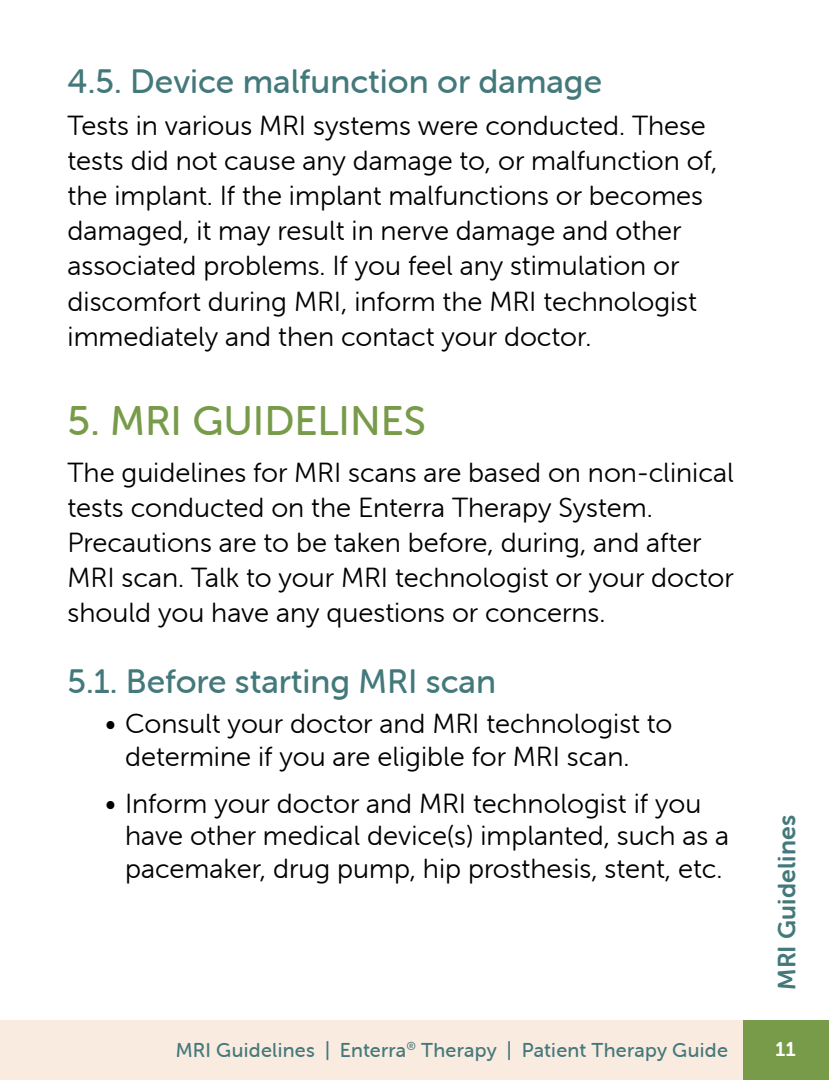
<style>
.page{position:relative;width:829px;height:1080px;background:#fff}
.page>*{position:absolute;margin:0;border:0;box-sizing:border-box;transform-origin:0 0}
.t1{font:41.25px "Museo Sans Rounded 500";color:#789b4a}
.t2{font:33.75px "Museo Sans Rounded 500";color:#44797b}
.t3{font:27.5px/35px "Museo Sans Rounded 300";color:#000}
.t4{font:25px "Museo Sans Rounded 700";letter-spacing:.01em;color:#44797b}
.t5{font:20px "Museo Sans Rounded 500";letter-spacing:.015em;color:#44797b}
.t6{font:20px "Museo Sans Rounded 700";color:#fff}
</style>
<div class="page">
<div style="left:0;top:1020px;width:747px;height:60px;background:#f9ebe0"></div>
<div style="left:742px;top:1020px;width:86px;height:60px;background:#789b4a"></div>
<p class="t2" style="left:68px;top:63px;width:535px">4.5. Device malfunction or damage</p>
<p class="t3" style="left:68px;top:109px;width:651px">Tests in various MRI systems were conducted. These tests did not cause any damage to, or malfunction of, the implant. If the implant malfunctions or becomes damaged, it may result in nerve damage and other associated problems. If you feel any stimulation or discomfort during MRI, inform the MRI technologist immediately and then contact your doctor.</p>
<h1 class="t1" style="left:68px;top:399px;width:359px">5. MRI GUIDELINES</h1>
<p class="t3" style="left:68px;top:455px;width:667px">The guidelines for MRI scans are based on non-clinical tests conducted on the Enterra Therapy System.<br>Precautions are to be taken before, during, and after MRI scan. Talk to your MRI technologist or your doctor should you have any questions or concerns.</p>
<p class="t2" style="left:68px;top:663px;width:429px">5.1. Before starting MRI scan</p>
<p class="t3" style="left:125px;top:708px;width:548px;line-height:32.5px;text-indent:-20px">• Consult your doctor and MRI technologist to determine if you are eligible for MRI scan.</p>
<p class="t3" style="left:125px;top:788px;width:605px;line-height:32.5px;text-indent:-20px">• Inform your doctor and MRI technologist if you have other medical device(s) implanted, such as a pacemaker, drug pump, hip prosthesis, stent, etc.</p>
<p class="t4" style="left:772px;top:990px;width:176px;rotate:-90deg">MRI Guidelines</p>
<p class="t5" style="left:176px;top:1039px;width:553px">MRI Guidelines | Enterra<sup>®</sup> Therapy | Patient Therapy Guide</p>
<p class="t6" style="left:775px;top:1037px;width:22px">11</p>
</div>
